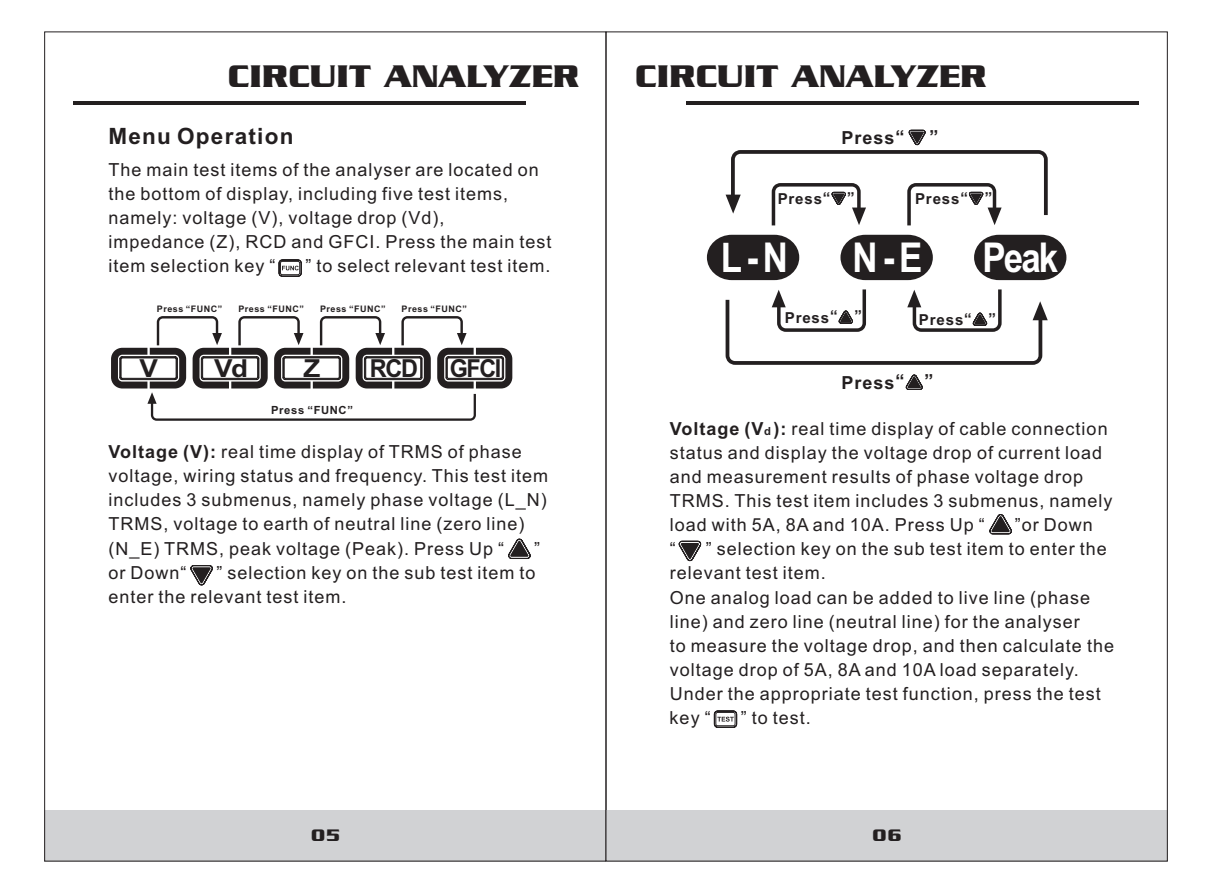
<style>
.page{position:relative;width:1212px;height:893px;background:#fff}
.page>*{position:absolute;margin:0;border:0;box-sizing:border-box;transform-origin:0 0}
.t1{font:700 41.18px "Arial";color:#fff;scale:.85 1}
.t2{font:33.75px "Babylon 5";color:#231f20}
.t3{font:700 24.75px "Arial";letter-spacing:-.055em;color:#231f20;scale:1.12 1}
.t4{font:700 24.75px "Arial";letter-spacing:-.055em;color:#231f20;scale:.94 1}
.t5{font:700 24.75px "Arial";letter-spacing:-.055em;color:#231f20;scale:.95 1}
.t6{font:700 22.5px "Arial";letter-spacing:.055em;color:#231f20}
.t7{font:18px/24.1px "Arial";letter-spacing:.055em;color:#231f20}
.t8{font:700 18px "Arial";letter-spacing:.055em;color:#231f20}
.t9{font:18px "Babylon 5";color:#231f20}
.t10{font:700 15.08px "Arial";letter-spacing:.055em;color:#231f20}
.t11{font:700 11.25px "Arial";letter-spacing:.055em;color:#231f20}
.t12{font:700 9px "Arial";letter-spacing:.055em;color:#231f20}
.s1{font-weight:700}
</style>
<div class="page">
<div style="left:45px;top:810px;width:561px;height:51px;background:#d1d2d4"></div>
<hr style="left:73px;top:101px;width:453px;height:4px;background:#231f20">
<div style="left:606px;top:810px;width:561px;height:51px;background:#d1d2d4"></div>
<hr style="left:686px;top:101px;width:452px;height:4px;background:#231f20">
<svg style="left:707px;top:235px;width:92px;height:45px;background:#3b3738"></svg>
<svg style="left:840px;top:235px;width:93px;height:45px;background:#3d393a"></svg>
<svg style="left:974px;top:235px;width:92px;height:45px;background:#3b3738"></svg>
<svg style="left:989px;top:514px;width:23px;height:21px"></svg>
<svg style="left:678px;top:540px;width:24px;height:22px"></svg>
<svg style="left:713px;top:710px;width:25px;height:18px"></svg>
<svg style="left:278px;top:259px;width:24px;height:18px"></svg>
<svg style="left:111px;top:316px;width:401px;height:105px"></svg>
<svg style="left:508px;top:538px;width:23px;height:21px"></svg>
<svg style="left:190px;top:565px;width:23px;height:21px"></svg>
<svg style="left:725px;top:129px;width:323px;height:96px"></svg>
<svg style="left:725px;top:289px;width:323px;height:101px"></svg>
<h2 class="t2" style="left:228px;top:66px;width:353px">CIRCUIT ANALYZER</h2>
<h2 class="t2" style="left:635px;top:66px;width:353px">CIRCUIT ANALYZER</h2>
<p class="t6" style="left:108px;top:128px;width:187px">Menu Operation</p>
<p class="t7" style="left:108px;top:159px;width:445px">The main test items of the analyser are located on the bottom of display, including five test items, namely: voltage (V), voltage drop (Vd),<br>impedance (Z), RCD and GFCI. Press the main test item selection key “</p>
<p class="t7" style="left:305px;top:256px;width:247px">” to select relevant test item.</p>
<p class="t12" style="left:157px;top:305px;width:67px">Press “FUNC”</p>
<p class="t12" style="left:238px;top:305px;width:67px">Press “FUNC”</p>
<p class="t12" style="left:320px;top:305px;width:67px">Press “FUNC”</p>
<p class="t12" style="left:402px;top:305px;width:67px">Press “FUNC”</p>
<h3 class="t3" style="left:139px;top:359px;width:18px">V</h3>
<h3 class="t3" style="left:214px;top:359px;width:32px">Vd</h3>
<h3 class="t3" style="left:303px;top:359px;width:17px">Z</h3>
<h3 class="t5" style="left:370px;top:359px;width:52px">RCD</h3>
<h3 class="t4" style="left:450px;top:359px;width:57px">GFCI</h3>
<p class="t11" style="left:271px;top:406px;width:83px">Press “FUNC”</p>
<p class="t7" style="left:108px;top:441px;width:441px"><span class="s1">Voltage (V):</span> real time display of TRMS of phase voltage, wiring status and frequency. This test item includes 3 submenus, namely phase voltage (L_N)<br>TRMS, voltage to earth of neutral line (zero line) (N_E) TRMS, peak voltage (Peak). Press Up “</p>
<p class="t7" style="left:534px;top:538px;width:7px">”</p>
<p class="t7" style="left:108px;top:562px;width:80px">or Down“</p>
<p class="t7" style="left:108px;top:562px;width:429px;text-indent:108px">” selection key on the sub test item to enter the relevant test item.</p>
<p class="t8" style="left:841px;top:131px;width:65px">Press“</p>
<p class="t8" style="left:929px;top:130px;width:10px">”</p>
<p class="t10" style="left:778px;top:193px;width:78px">Press“ ”</p>
<p class="t10" style="left:915px;top:193px;width:79px">Press“ ”</p>
<h1 class="t1" style="left:721px;top:242px;width:81px">L- N</h1>
<h1 class="t1" style="left:852px;top:242px;width:84px">N - E</h1>
<h1 class="t1" style="left:982px;top:242px;width:91px">Peak</h1>
<p class="t10" style="left:785px;top:312px;width:79px">Press“ ”</p>
<p class="t10" style="left:919px;top:314px;width:79px">Press“ ”</p>
<p class="t8" style="left:841px;top:376px;width:94px">Press“ ”</p>
<p class="t7" style="left:670px;top:418px;width:444px"><span class="s1">Voltage (V ):</span> real time display of cable connection status and display the voltage drop of current load and measurement results of phase voltage drop TRMS. This test item includes 3 submenus, namely load with 5A, 8A and 10A. Press Up “</p>
<p class="t11" style="left:764px;top:427px;width:8px">d</p>
<p class="t7" style="left:1015px;top:514px;width:79px">”or Down</p>
<p class="t7" style="left:670px;top:539px;width:7px">“</p>
<p class="t7" style="left:670px;top:539px;width:446px;text-indent:36px">” selection key on the sub test item to enter the relevant test item.<br>One analog load can be added to live line (phase line) and zero line (neutral line) for the analyser<br>to measure the voltage drop, and then calculate the voltage drop of 5A, 8A and 10A load separately.<br>Under the appropriate test function, press the test key “</p>
<p class="t7" style="left:741px;top:707px;width:72px">” to test.</p>
<p class="t9" style="left:311px;top:830px;width:30px">05</p>
<p class="t9" style="left:872px;top:830px;width:31px">06</p>
</div>
